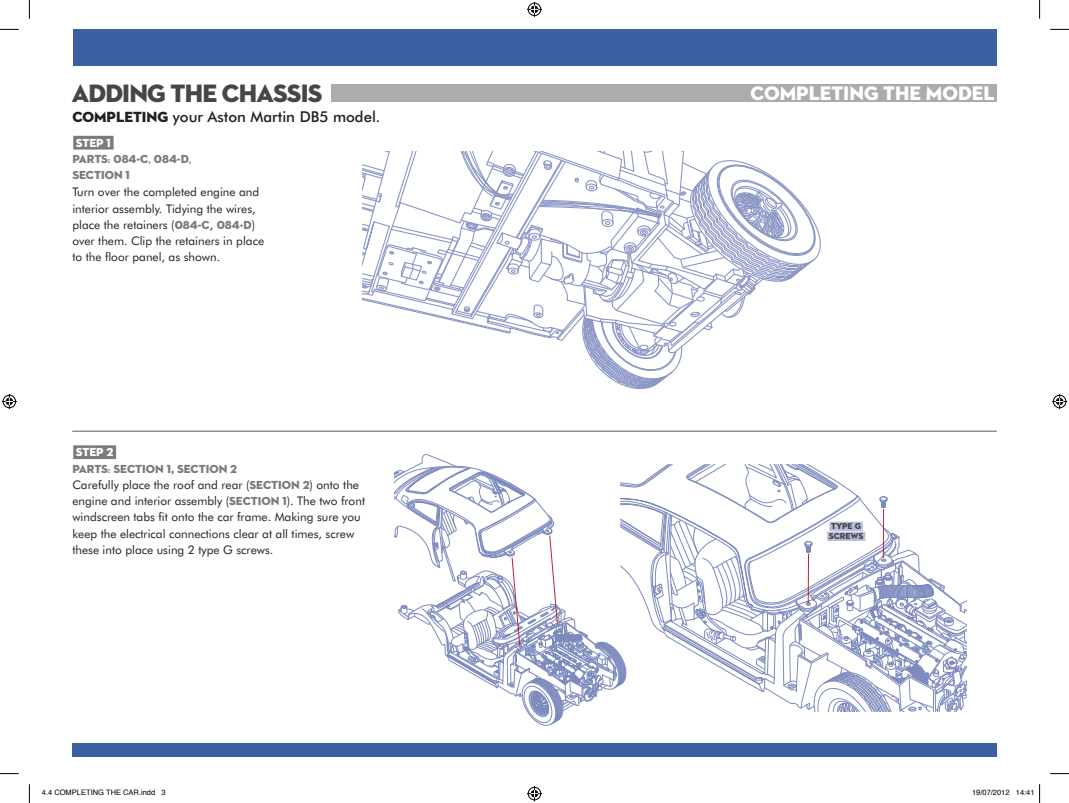
<style>
.page{position:relative;width:1069px;height:803px;background:#fff}
.page>*{position:absolute;margin:0;border:0;box-sizing:border-box;transform-origin:0 0}
.t1{font:25.62px "Neutraface 2 Display Titling";letter-spacing:-.03em;color:#454646}
.t2{font:20px "Neutraface 2 Display Titling";color:#fff}
.t3{font:500 15px "Futura BT";color:#231f20}
.t4{font:11.88px/16.2px "Futura BT";color:#231f20}
.t5{font:11.88px/16.2px "Neutraface 2 Display Titling";color:#7e7a7b}
.t6{font:8.75px/10px "Neutraface 2 Display Titling";color:#454646}
.t7{font:7.5px "Helvetica";color:#000}
.s1{font-family:"Neutraface 2 Display Titling";font-weight:400}
.s2{color:#fff}
.s3{font-family:"Neutraface 2 Display";font-weight:700}
.s4{font-family:"Neutraface 2 Display Titling";color:#7e7a7b}
</style>
<div class="page">
<div style="left:73px;top:29px;width:923px;height:37px;background:#3b61a4"></div>
<div style="left:72px;top:744px;width:924px;height:13px;background:#3b61a4"></div>
<hr style="left:72px;top:431px;width:924px;height:1px;background:#7e7a7b">
<div style="left:73px;top:136px;width:41px;height:14px;background:#7e7a7b"></div>
<div style="left:73px;top:445px;width:43px;height:14px;background:#7e7a7b"></div>
<div style="left:331px;top:84px;width:665px;height:18px;background:#abacad"></div>
<svg style="left:395px;top:454px;width:572px;height:272px"></svg>
<svg style="left:362px;top:152px;width:459px;height:237px"></svg>
<div style="left:829px;top:522px;width:34px;height:9px;background:#b8bedc"></div>
<div style="left:827px;top:532px;width:38px;height:9px;background:#b8bedc"></div>
<svg style="left:0;top:29px;width:19px;height:1px"></svg>
<svg style="left:1050px;top:29px;width:19px;height:1px"></svg>
<svg style="left:0;top:773px;width:19px;height:1px"></svg>
<svg style="left:1050px;top:773px;width:19px;height:1px"></svg>
<svg style="left:29px;top:0;width:1px;height:19px"></svg>
<svg style="left:29px;top:784px;width:1px;height:19px"></svg>
<svg style="left:1039px;top:0;width:1px;height:19px"></svg>
<svg style="left:527px;top:2px;width:15px;height:15px"></svg>
<svg style="left:527px;top:786px;width:15px;height:15px"></svg>
<svg style="left:2px;top:394px;width:15px;height:15px"></svg>
<svg style="left:1052px;top:394px;width:15px;height:15px"></svg>
<svg style="left:1039px;top:784px;width:1px;height:19px"></svg>
<h1 class="t1" style="left:72px;top:77px;width:252px">ADDING THE CHASSIS</h1>
<h2 class="t2" style="left:750px;top:81px;width:245px">COMPLETING THE MODEL</h2>
<p class="t3" style="left:72px;top:108px;width:310px"><span class="s1">COMPLETING</span> your Aston Martin DB5 model.</p>
<p class="t5" style="left:72px;top:135px;width:120px"><span class="s2">STEP 1<br></span>PARTS<span class="s3">:</span> 084-C<span class="s3">,</span> 084-D<span class="s3">,<br></span>SECTION 1</p>
<p class="t4" style="left:72px;top:184px;width:193px">Turn over the completed engine and interior assembly. Tidying the wires, place the retainers (<span class="s4">084-C</span>, <span class="s4">084-D</span>) over them. Clip the retainers in place to the floor panel, as shown.</p>
<p class="t5" style="left:72px;top:444px;width:166px"><span class="s2">STEP 2<br></span>PARTS<span class="s3">:</span> SECTION 1, SECTION 2</p>
<p class="t4" style="left:72px;top:476px;width:294px">Carefully place the roof and rear (<span class="s4">SECTION 2</span>) onto the engine and interior assembly (<span class="s4">SECTION 1</span>). The two front windscreen tabs fit onto the car frame. Making sure you keep the electrical connections clear at all times, screw these into place using 2 type G screws.</p>
<p class="t6" style="left:829px;top:521px;width:36px">TYPE G<br>SCREWS</p>
<p class="t7" style="left:42px;top:787px;width:125px">4.4 COMPLETING THE CAR.indd 3</p>
<p class="t7" style="left:972px;top:787px;width:64px">19/07/2012 14:41</p>
</div>
